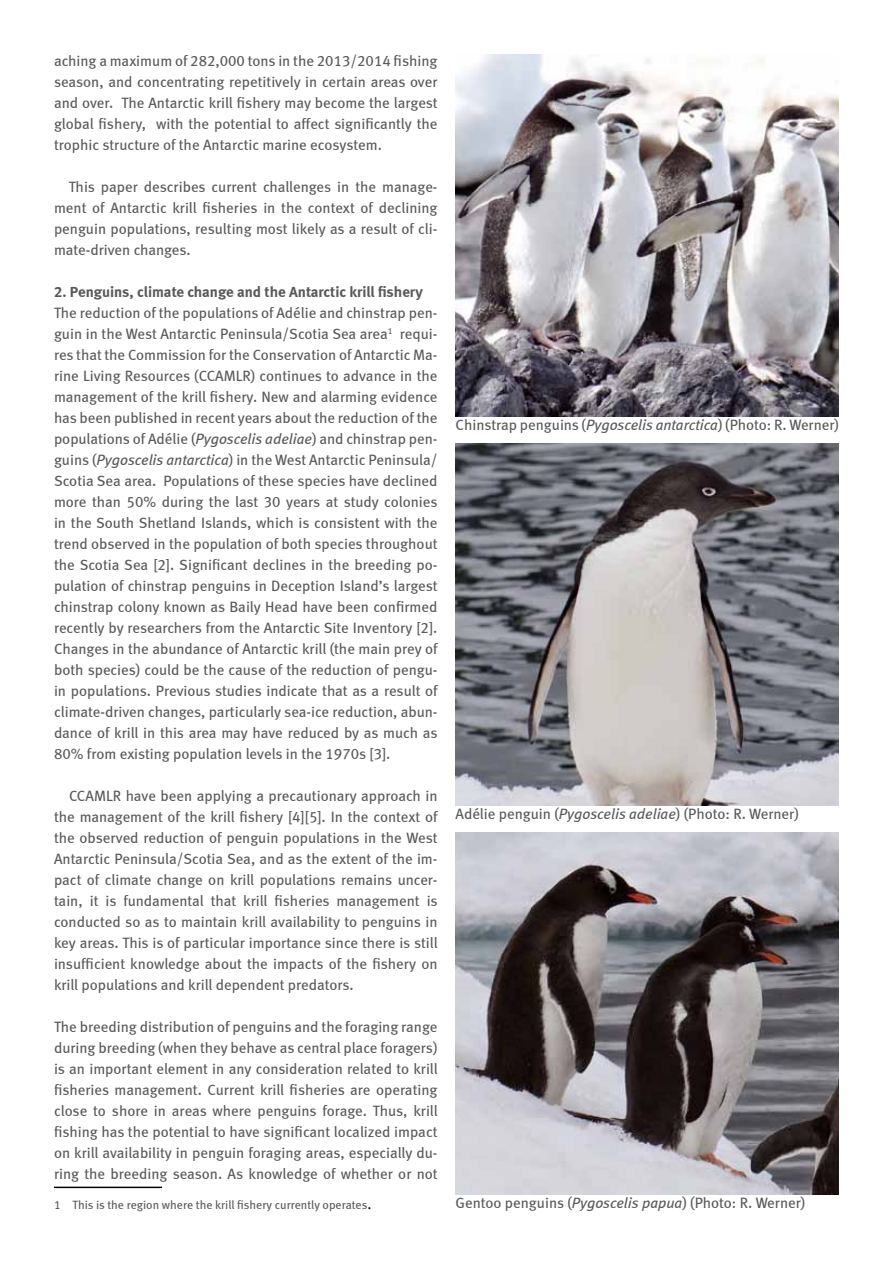
<style>
.page{position:relative;width:893px;height:1263px;background:#fff}
.page>*{position:absolute;margin:0;border:0;box-sizing:border-box;transform-origin:0 0}
.t1{font:15px/21px "Meta Book LF";color:#58595b;text-align:justify}
.t2{font:15px "Meta Bold LF";color:#58595b}
.t3{font:12px "Meta Book LF";color:#58595b}
.s1{font-style:italic}
.s2{font-family:"Minion Pro";font-size:18px;color:#000}
</style>
<div class="page">
<hr style="left:54px;top:1186px;width:108px;height:2px;background:#000">
<img style="left:455px;top:54px;width:384px;height:362px">
<img style="left:455px;top:832px;width:384px;height:363px">
<img style="left:455px;top:443px;width:384px;height:363px">
<p class="t1" style="left:54px;top:50px;width:385px">aching a maximum of 282,000 tons in the 2013/2014 fishing season, and concentrating repetitively in certain areas over and over. The Antarctic krill fishery may become the largest global fishery, with the potential to affect significantly the trophic structure of the Antarctic marine ecosystem.</p>
<p class="t1" style="left:54px;top:176px;width:385px;text-indent:15px">This paper describes current challenges in the manage&shy;ment of Antarctic krill fisheries in the context of declining penguin populations, resulting most likely as a result of cli&shy;mate-driven changes.</p>
<p class="t2" style="left:54px;top:283px;width:370px">2. Penguins, climate change and the Antarctic krill fishery</p>
<p class="t1" style="left:54px;top:302px;width:385px">The reduction of the populations of Adélie and chinstrap pen&shy;guin in the West Antarctic Peninsula/Scotia Sea area<sup>1</sup> requi&shy;res that the Commission for the Conservation of Antarctic Ma&shy;rine Living Resources (CCAMLR) continues to advance in the management of the krill fishery. New and alarming evidence has been published in recent years about the reduction of the populations of Adélie (<span class="s1">Pygoscelis adeliae</span>) and chinstrap pen&shy;guins (<span class="s1">Pygoscelis antarctica</span>) in the West Antarctic Peninsula/ Scotia Sea area. Populations of these species have declined more than 50% during the last 30 years at study colonies in the South Shetland Islands, which is consistent with the trend observed in the population of both species throughout the Scotia Sea [2]. Significant declines in the breeding po&shy;pulation of chinstrap penguins in Deception Island’s largest chinstrap colony known as Baily Head have been confirmed recently by researchers from the Antarctic Site Inventory [2].<br>Changes in the abundance of Antarctic krill (the main prey of both species) could be the cause of the reduction of pengu&shy;in populations. Previous studies indicate that as a result of climate-driven changes, particularly sea-ice reduction, abun&shy;dance of krill in this area may have reduced by as much as 80% from existing population levels in the 1970s [3].</p>
<p class="t1" style="left:54px;top:785px;width:385px;text-indent:15px">CCAMLR have been applying a precautionary approach in the management of the krill fishery [4][5]. In the context of the observed reduction of penguin populations in the West Antarctic Peninsula/Scotia Sea, and as the extent of the im&shy;pact of climate change on krill populations remains uncer&shy;tain, it is fundamental that krill fisheries management is conducted so as to maintain krill availability to penguins in key areas. This is of particular importance since there is still insufficient knowledge about the impacts of the fishery on krill populations and krill dependent predators.</p>
<p class="t1" style="left:54px;top:1016px;width:385px">The breeding distribution of penguins and the foraging range during breeding (when they behave as central place foragers) is an important element in any consideration related to krill fisheries management. Current krill fisheries are operating close to shore in areas where penguins forage. Thus, krill fishing has the potential to have significant localized impact on krill availability in penguin foraging areas, especially du&shy;ring the breeding season. As knowledge of whether or not</p>
<p class="t3" style="left:54px;top:1198px;width:319px">1 This is the region where the krill fishery currently operates<span class="s2">.</span></p>
<p class="t1" style="left:455px;top:414px;width:385px">Chinstrap penguins (<span class="s1">Pygoscelis antarctica</span>) (Photo: R. Werner)</p>
<p class="t1" style="left:455px;top:803px;width:345px">Adélie penguin (<span class="s1">Pygoscelis adeliae</span>) (Photo: R. Werner)</p>
<p class="t1" style="left:455px;top:1192px;width:351px">Gentoo penguins (<span class="s1">Pygoscelis papua</span>) (Photo: R. Werner)</p>
</div>
